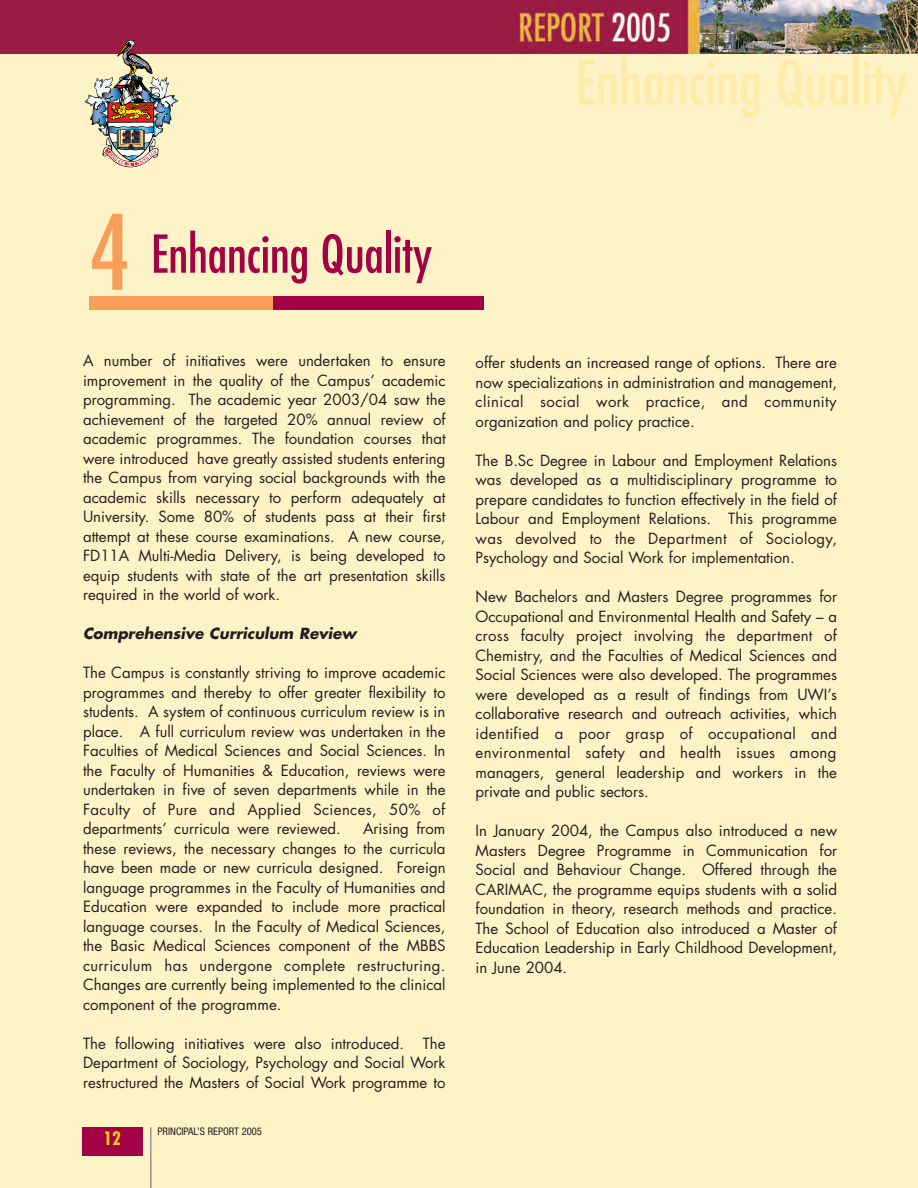
<style>
.page{position:relative;width:918px;height:1188px;background:#fef2c7}
.page>*{position:absolute;margin:0;border:0;box-sizing:border-box;transform-origin:0 0}
.t1{font:condensed 60px "Futura";color:#ffeba9}
.t2{font:condensed 50.7px "Futura";color:#a30146}
.t3{font:700 condensed 18px "Futura";color:#fed105}
.t4{font:15px/19.5px "Futura";color:#231f20;text-align:justify}
.t5{font:italic 700 15px "Futura";color:#231f20}
.t6{font:condensed 10.5px "Helvetica Neue";color:#231f20}
.s1{font-size:100.8px;color:#f89e58}
</style>
<div class="page">
<hr style="left:150px;top:1127px;width:2px;height:61px;background:#939598">
<div style="left:82px;top:1127px;width:60px;height:29px;background:#a30146"></div>
<img style="left:0;top:0;width:918px;height:54px">
<div style="left:89px;top:296px;width:210px;height:14px;background:#f89e58"></div>
<div style="left:273px;top:296px;width:211px;height:14px;background:#a30146"></div>
<img style="left:85px;top:40px;width:93px;height:127px">
<h1 class="t1" style="left:575px;top:45px;width:334px">Enhancing Quality</h1>
<h2 class="t2" style="left:89px;top:222px;width:345px"><span class="s1">4</span> Enhancing Quality</h2>
<p class="t4" style="left:83px;top:351px;width:364px">A number of initiatives were undertaken to ensure improvement in the quality of the Campus’ academic programming. The academic year 2003/04 saw the achievement of the targeted 20% annual review of academic programmes. The foundation courses that were introduced have greatly assisted students entering the Campus from varying social backgrounds with the academic skills necessary to perform adequately at University. Some 80% of students pass at their first attempt at these course examinations. A new course, FD11A Multi-Media Delivery, is being developed to equip students with state of the art presentation skills required in the world of work.</p>
<p class="t5" style="left:83px;top:623px;width:275px">Comprehensive Curriculum Review</p>
<p class="t4" style="left:83px;top:663px;width:364px">The Campus is constantly striving to improve academic programmes and thereby to offer greater flexibility to students. A system of continuous curriculum review is in place. A full curriculum review was undertaken in the Faculties of Medical Sciences and Social Sciences. In the Faculty of Humanities &amp; Education, reviews were undertaken in five of seven departments while in the Faculty of Pure and Applied Sciences, 50% of departments’ curricula were reviewed.</p>
<p class="t4" style="left:83px;top:819px;width:364px;text-indent:280px">Arising from these reviews, the necessary changes to the curricula have been made or new curricula designed. Foreign language programmes in the Faculty of Humanities and Education were expanded to include more practical language courses. In the Faculty of Medical Sciences, the Basic Medical Sciences component of the MBBS curriculum has undergone complete restructuring.<br>Changes are currently being implemented to the clinical component of the programme.</p>
<p class="t4" style="left:83px;top:1033px;width:364px">The following initiatives were also introduced. The Department of Sociology, Psychology and Social Work restructured the Masters of Social Work programme to</p>
<p class="t3" style="left:103px;top:1127px;width:19px">12</p>
<p class="t6" style="left:158px;top:1125px;width:106px">PRINCIPAL’S REPORT 2005</p>
<p class="t4" style="left:476px;top:353px;width:363px">offer students an increased range of options. There are now specializations in administration and management, clinical social work practice, and community organization and policy practice.</p>
<p class="t4" style="left:476px;top:450px;width:363px">The B.Sc Degree in Labour and Employment Relations was developed as a multidisciplinary programme to prepare candidates to function effectively in the field of Labour and Employment Relations. This programme was devolved to the Department of Sociology, Psychology and Social Work for implementation.</p>
<p class="t4" style="left:476px;top:587px;width:363px">New Bachelors and Masters Degree programmes for Occupational and Environmental Health and Safety – a cross faculty project involving the department of Chemistry, and the Faculties of Medical Sciences and Social Sciences were also developed. The programmes were developed as a result of findings from UWI’s collaborative research and outreach activities, which identified a poor grasp of occupational and environmental safety and health issues among managers, general leadership and workers in the private and public sectors.</p>
<p class="t4" style="left:476px;top:821px;width:363px">In January 2004, the Campus also introduced a new Masters Degree Programme in Communication for Social and Behaviour Change. Offered through the CARIMAC, the programme equips students with a solid foundation in theory, research methods and practice.<br>The School of Education also introduced a Master of Education Leadership in Early Childhood Development, in June 2004.</p>
</div>
